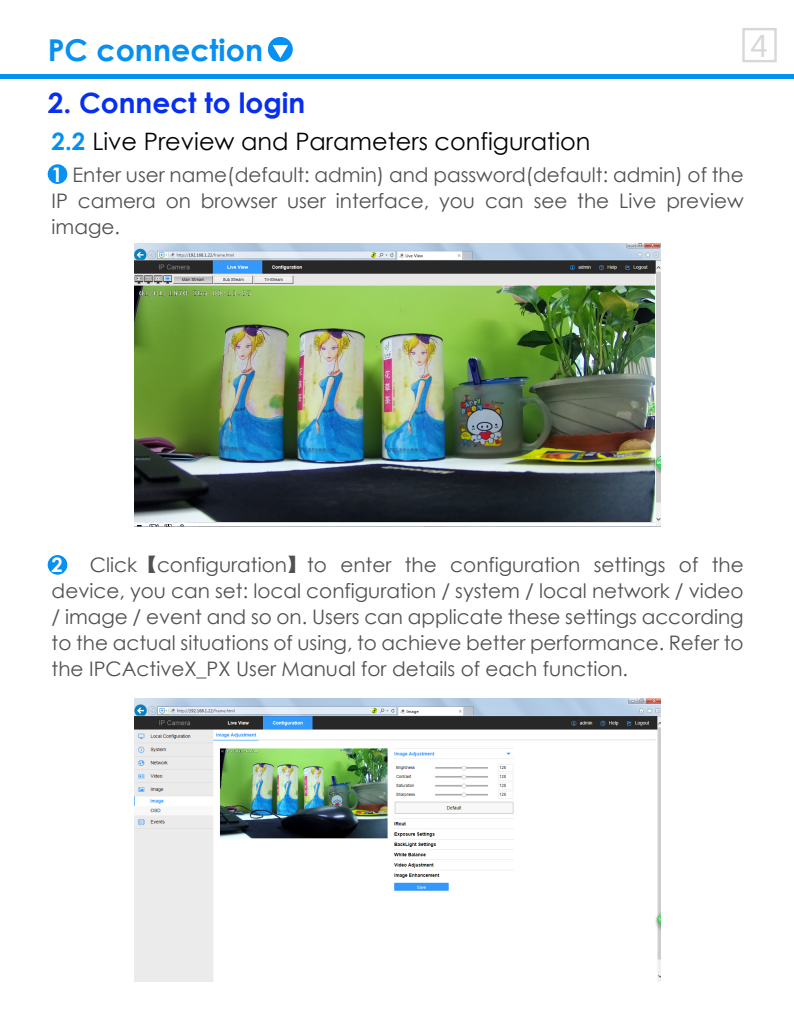
<style>
.page{position:relative;width:794px;height:1021px;background:#fff}
.page>*{position:absolute;margin:0;border:0;box-sizing:border-box;transform-origin:0 0}
.t1{font:700 30px "Century Gothic";color:#0690f1}
.t2{font:29.2px "Microsoft Ya Hei";color:#d8d8d8}
.t3{font:700 28px "Century Gothic";color:#072fef}
.t4{font:24px "Century Gothic";color:#040000}
.t5{font:20px/26px "Century Gothic";color:#515151;text-align:justify}
.t6{font:700 20px "Century Gothic";color:#fff}
.s1{font-weight:700;color:#0690f1}
.s2{font-weight:700;color:#fff}
.s3{font-family:"Adobe Song Std";font-weight:300}
</style>
<div class="page">
<div style="left:48px;top:164px;width:19px;height:20px;background:#0690f1;border-radius:50%"></div>
<div style="left:48px;top:555px;width:19px;height:19px;background:#0690f1;border-radius:50%"></div>
<div style="left:268px;top:37px;width:25px;height:25px;background:#0690f1;border-radius:50%"></div>
<svg style="left:273px;top:45px;width:15px;height:13px"></svg>
<div style="left:742px;top:28px;width:34px;height:34px;border:2px solid #d8d8d8"></div>
<img style="left:135px;top:243px;width:526px;height:283px">
<img style="left:135px;top:698px;width:526px;height:283px">
<div style="left:0;top:74px;width:794px;height:5px;background:#0690f1"></div>
<h1 class="t1" style="left:48px;top:27px;width:217px">PC connection</h1>
<h3 class="t3" style="left:48px;top:81px;width:259px">2. Connect to login</h3>
<h2 class="t2" style="left:751px;top:26px;width:19px">4</h2>
<p class="t4" style="left:52px;top:124px;width:540px"><span class="s1">2.2</span> Live Preview and Parameters configuration</p>
<p class="t5" style="left:52px;top:161px;width:693px"><span class="s2">1</span> Enter user name(default: admin) and password(default: admin) of the IP camera on browser user interface, you can see the Live preview image.</p>
<p class="t5" style="left:52px;top:551px;width:693px;text-indent:38px">Click<span class="s3">【</span>configuration<span class="s3">】</span>to enter the configuration settings of the device, you can set: local configuration / system / local network / video / image / event and so on. Users can applicate these settings according to the actual situations of using, to achieve better performance. Refer to the IPCActiveX_PX User Manual for details of each function.</p>
<p class="t6" style="left:52px;top:549px;width:13px">2</p>
</div>
